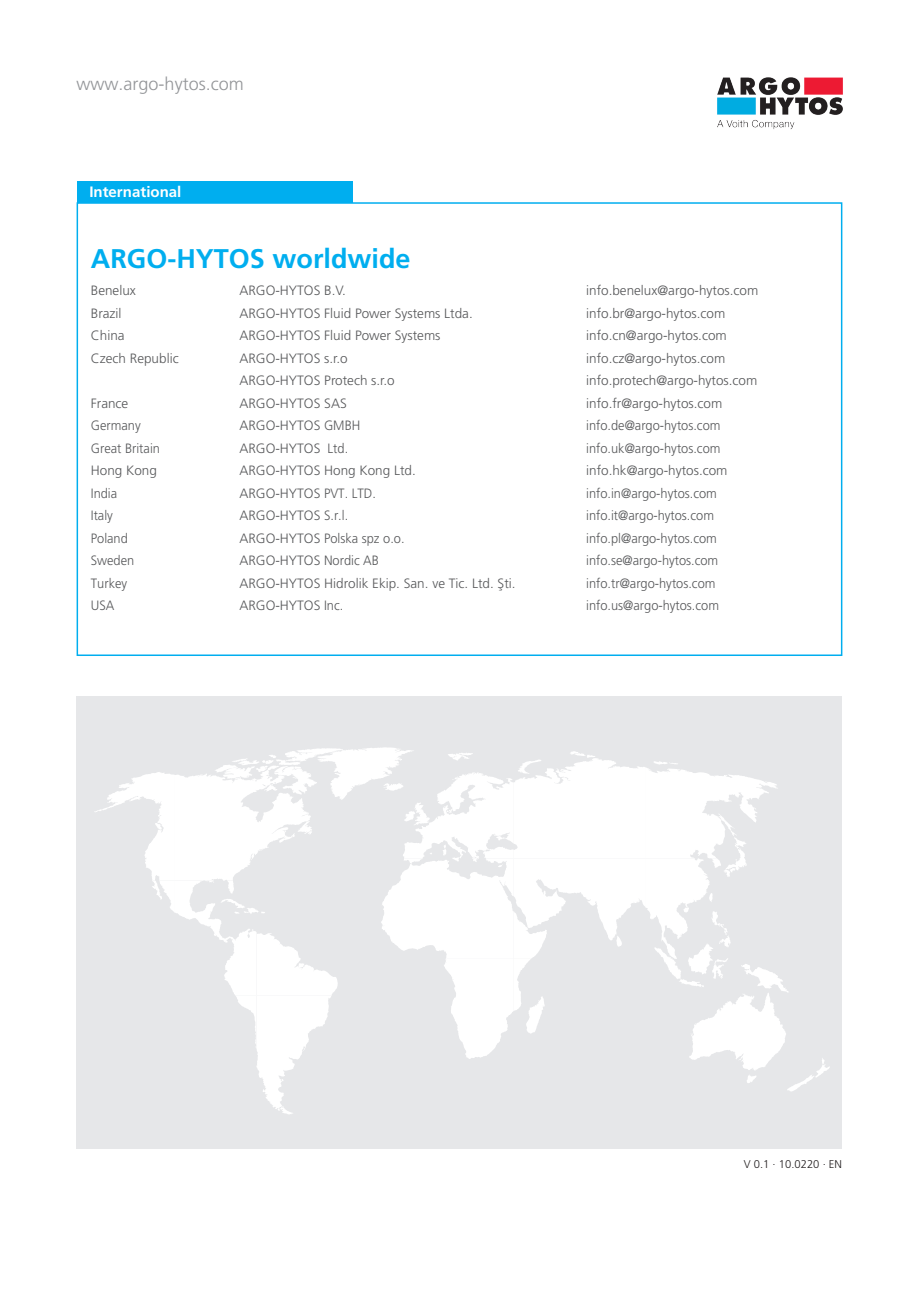
<style>
.page{position:relative;width:919px;height:1289px;background:#fff}
.page>*{position:absolute;margin:0;border:0;box-sizing:border-box;transform-origin:0 0}
._01_Headline_blue{font:700 27px "Frutiger LT Pro";color:#00aeef}
._06_Copytext{font:300 18px "Frutiger LT Pro";color:#939598}
._04_Headline_white{font:700 15px "Frutiger LT Pro";color:#fff}
._06_Copytext-2{font:300 13.5px "Frutiger LT Pro";color:#57585a}
.fließ_2030566_A{font:300 13.5px "Frutiger LT Pro";color:#57585a;scale:.95 1}
.fließ_2030566_A-2{font:300 13.5px "Frutiger LT Pro";color:#57585a}
._06_Copytext-3{font:300 13.5px "Frutiger LT Pro";color:#57585a;scale:.95 1}
.t1{font:300 11.25px "Frutiger LT Pro";color:#231f20}
</style>
<div class="page">
<div style="left:77px;top:181px;width:275px;height:21px;background:#00aeef"></div>
<div style="left:77px;top:696px;width:765px;height:453px;background:#e6e7e9"></div>
<svg style="left:458px;top:775px;width:320px;height:284px"></svg>
<svg style="left:545px;top:758px;width:176px;height:200px;fill:#fff"></svg>
<svg style="left:94px;top:773px;width:200px;height:337px"></svg>
<svg style="left:152px;top:772px;width:157px;height:295px"></svg>
<svg style="left:718px;top:813px;width:29px;height:64px"></svg>
<svg style="left:280px;top:1106px;width:13px;height:8px"></svg>
<svg style="left:570px;top:751px;width:25px;height:6px"></svg>
<svg style="left:653px;top:761px;width:25px;height:3px"></svg>
<svg style="left:616px;top:935px;width:6px;height:11px"></svg>
<svg style="left:654px;top:892px;width:176px;height:199px"></svg>
<svg style="left:214px;top:747px;width:331px;height:286px"></svg>
<svg style="left:155px;top:823px;width:7px;height:6px"></svg>
<div style="left:77px;top:202px;width:765px;height:454px;border:2px solid #00aeef"></div>
<img style="left:717px;top:77px;width:126px;height:52px">
<p class="_06_Copytext" style="left:77px;top:73px;width:169px">www.argo-hytos.com</p>
<p class="_04_Headline_white" style="left:89px;top:183px;width:93px">International</p>
<p class="_01_Headline_blue" style="left:91px;top:243px;width:321px">ARGO-HYTOS worldwide</p>
<p class="_06_Copytext-2" style="left:91px;top:282px;width:47px">Benelux</p>
<p class="_06_Copytext-2" style="left:239px;top:282px;width:108px">ARGO-HYTOS B.V.</p>
<p class="_06_Copytext-2" style="left:586px;top:282px;width:174px">info.benelux@argo-hytos.com</p>
<p class="_06_Copytext-2" style="left:91px;top:305px;width:32px">Brazil</p>
<p class="_06_Copytext-2" style="left:239px;top:305px;width:235px">ARGO-HYTOS Fluid Power Systems Ltda.</p>
<p class="_06_Copytext-2" style="left:586px;top:305px;width:141px">info.br@argo-hytos.com</p>
<p class="_06_Copytext-2" style="left:91px;top:327px;width:35px">China</p>
<p class="_06_Copytext-2" style="left:239px;top:327px;width:203px">ARGO-HYTOS Fluid Power Systems</p>
<p class="_06_Copytext-2" style="left:586px;top:327px;width:142px">info.cn@argo-hytos.com</p>
<p class="_06_Copytext-2" style="left:91px;top:350px;width:89px">Czech Republic</p>
<p class="_06_Copytext-2" style="left:239px;top:350px;width:110px">ARGO-HYTOS s.r.o</p>
<p class="_06_Copytext-2" style="left:586px;top:350px;width:141px">info.cz@argo-hytos.com</p>
<p class="_06_Copytext-2" style="left:239px;top:372px;width:157px">ARGO-HYTOS Protech s.r.o</p>
<p class="_06_Copytext-2" style="left:586px;top:372px;width:173px">info.protech@argo-hytos.com</p>
<p class="_06_Copytext-2" style="left:91px;top:395px;width:39px">France</p>
<p class="_06_Copytext-2" style="left:239px;top:395px;width:109px">ARGO-HYTOS SAS</p>
<p class="_06_Copytext-2" style="left:586px;top:395px;width:138px">info.fr@argo-hytos.com</p>
<p class="_06_Copytext-3" style="left:91px;top:417px;width:54px">Germany</p>
<p class="_06_Copytext-2" style="left:239px;top:417px;width:122px">ARGO-HYTOS GMBH</p>
<p class="_06_Copytext-3" style="left:586px;top:417px;width:143px">info.de@argo-hytos.com</p>
<p class="fließ_2030566_A" style="left:91px;top:440px;width:74px">Great Britain</p>
<p class="fließ_2030566_A-2" style="left:239px;top:440px;width:110px">ARGO-HYTOS Ltd.</p>
<p class="fließ_2030566_A" style="left:586px;top:440px;width:143px">info.uk@argo-hytos.com</p>
<p class="_06_Copytext-2" style="left:91px;top:462px;width:68px">Hong Kong</p>
<p class="_06_Copytext-2" style="left:239px;top:462px;width:178px">ARGO-HYTOS Hong Kong Ltd.</p>
<p class="_06_Copytext-2" style="left:586px;top:462px;width:143px">info.hk@argo-hytos.com</p>
<p class="fließ_2030566_A" style="left:91px;top:485px;width:29px">India</p>
<p class="fließ_2030566_A-2" style="left:239px;top:485px;width:138px">ARGO-HYTOS PVT. LTD.</p>
<p class="fließ_2030566_A" style="left:586px;top:485px;width:139px">info.in@argo-hytos.com</p>
<p class="fließ_2030566_A" style="left:91px;top:507px;width:25px">Italy</p>
<p class="fließ_2030566_A-2" style="left:239px;top:507px;width:110px">ARGO-HYTOS S.r.l.</p>
<p class="fließ_2030566_A" style="left:586px;top:507px;width:136px">info.it@argo-hytos.com</p>
<p class="fließ_2030566_A" style="left:91px;top:530px;width:41px">Poland</p>
<p class="fließ_2030566_A-2" style="left:239px;top:530px;width:167px">ARGO-HYTOS Polska spz o.o.</p>
<p class="fließ_2030566_A" style="left:586px;top:530px;width:139px">info.pl@argo-hytos.com</p>
<p class="fließ_2030566_A" style="left:91px;top:552px;width:47px">Sweden</p>
<p class="fließ_2030566_A-2" style="left:239px;top:552px;width:141px">ARGO-HYTOS Nordic AB</p>
<p class="fließ_2030566_A" style="left:586px;top:552px;width:141px">info.se@argo-hytos.com</p>
<p class="fließ_2030566_A" style="left:91px;top:575px;width:40px">Turkey</p>
<p class="fließ_2030566_A-2" style="left:239px;top:575px;width:278px">ARGO-HYTOS Hidrolik Ekip. San. ve Tic. Ltd. Şti.</p>
<p class="fließ_2030566_A" style="left:586px;top:575px;width:138px">info.tr@argo-hytos.com</p>
<p class="fließ_2030566_A" style="left:91px;top:597px;width:26px">USA</p>
<p class="fließ_2030566_A-2" style="left:239px;top:597px;width:105px">ARGO-HYTOS Inc.</p>
<p class="fließ_2030566_A" style="left:586px;top:597px;width:141px">info.us@argo-hytos.com</p>
<p class="t1" style="left:743px;top:1157px;width:100px">V 0.1 · 10.0220 · EN</p>
</div>
